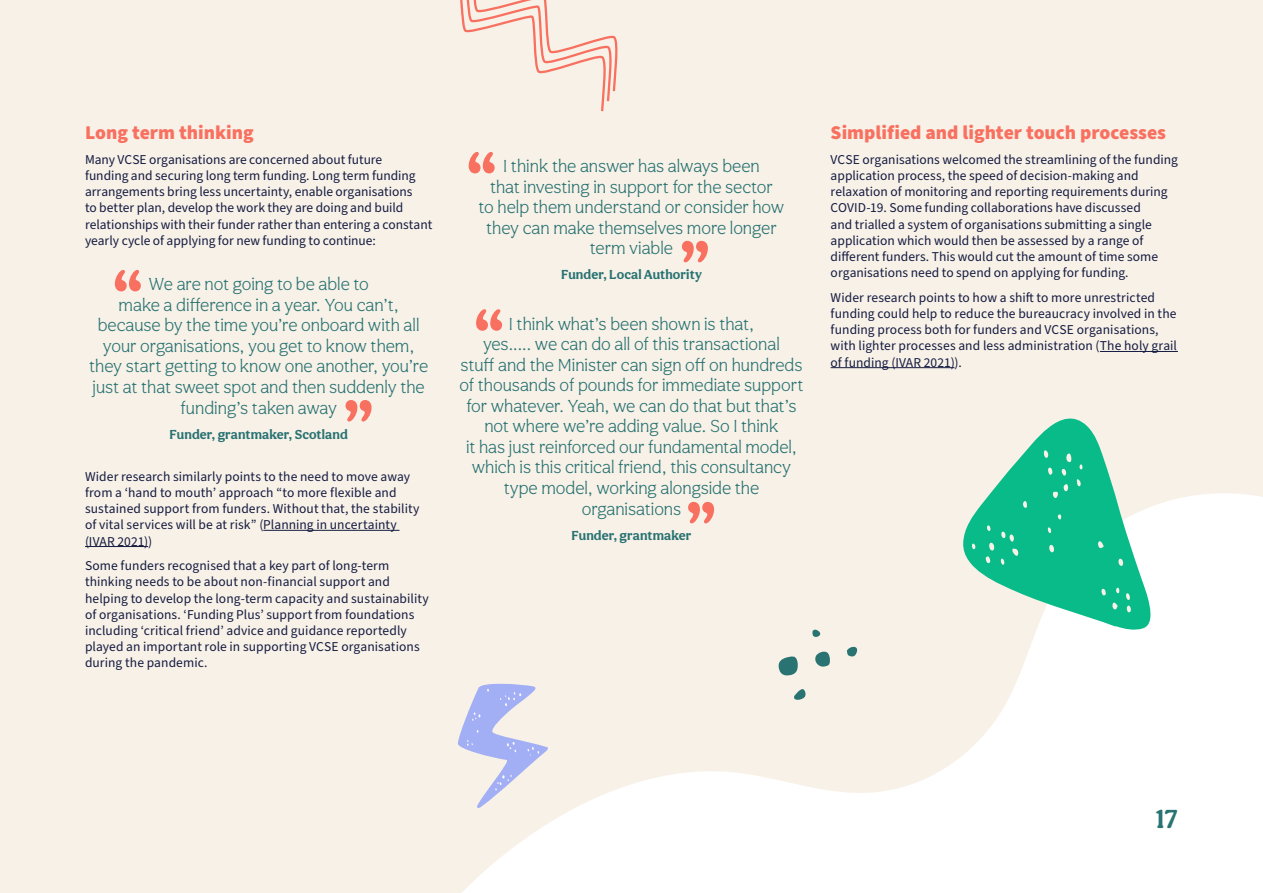
<style>
.page{position:relative;width:1263px;height:893px;background:#f8f1e7}
.page>*{position:absolute;margin:0;border:0;box-sizing:border-box;transform-origin:0 0}
.t1{font:700 69px "Aesthet Nova";color:#f87060}
.t2{font:700 27px "Aesthet Nova";color:#297373}
.t3{font:900 19.5px "Source Sans Pro";color:#f87060}
.t4{font:300 18px/20.5px "Aesthet Nova";color:#297373;text-align:center}
.t5{font:13.5px/16.2px "Source Sans Pro";letter-spacing:.005em;color:#141b41}
.t6{font:700 13.5px "Aesthet Nova";letter-spacing:.01em;color:#297373}
</style>
<div class="page">
<svg style="left:383px;top:493px;width:880px;height:400px"></svg>
<hr style="left:1100px;top:351px;width:78px;height:1px;background:#141b41">
<hr style="left:831px;top:367px;width:123px;height:1px;background:#141b41">
<hr style="left:263px;top:530px;width:136px;height:1px;background:#141b41">
<hr style="left:85px;top:546px;width:63px;height:1px;background:#141b41">
<svg style="left:457px;top:681px;width:92px;height:127px"></svg>
<svg style="left:460px;top:0;width:158px;height:112px"></svg>
<svg style="left:962px;top:418px;width:197px;height:213px"></svg>
<svg style="left:779px;top:656px;width:19px;height:20px"></svg>
<svg style="left:814px;top:650px;width:16px;height:17px"></svg>
<svg style="left:793px;top:684px;width:13px;height:16px"></svg>
<svg style="left:847px;top:645px;width:12px;height:12px"></svg>
<svg style="left:812px;top:628px;width:9px;height:9px"></svg>
<h3 class="t3" style="left:85px;top:119px;width:170px">Long term thinking</h3>
<p class="t5" style="left:85px;top:152px;width:349px">Many VCSE organisations are concerned about future<br>funding and securing long term funding. Long term funding arrangements bring less uncertainty, enable organisations<br>to better plan, develop the work they are doing and build relationships with their funder rather than entering a constant yearly cycle of applying for new funding to continue:</p>
<h1 class="t1" style="left:111px;top:252px;width:36px">“</h1>
<p class="t4" style="left:89px;top:274px;width:341px">We are not going to be able to<br>make a difference in a year. You can’t, because by the time you’re onboard with all your organisations, you get to know them, they start getting to know one another, you’re just at that sweet spot and then suddenly the funding’s taken away</p>
<p class="t6" style="left:170px;top:426px;width:180px">Funder, grantmaker, Scotland</p>
<h1 class="t1" style="left:341px;top:382px;width:36px">”</h1>
<p class="t5" style="left:85px;top:469px;width:336px">Wider research similarly points to the need to move away from a ‘hand to mouth’ approach “to more flexible and sustained support from funders. Without that, the stability of vital services will be at risk” (Planning in uncertainty (IVAR 2021))</p>
<p class="t5" style="left:85px;top:558px;width:345px">Some funders recognised that a key part of long-term thinking needs to be about non-financial support and helping to develop the long-term capacity and sustainability of organisations. ‘Funding Plus’ support from foundations including ‘critical friend’ advice and guidance reportedly played an important role in supporting VCSE organisations during the pandemic.</p>
<h1 class="t1" style="left:464px;top:134px;width:36px">“</h1>
<h3 class="t4" style="left:479px;top:156px;width:307px">I think the answer has always been<br>that investing in support for the sector<br>to help them understand or consider how they can make themselves more longer term viable</h3>
<p class="t6" style="left:561px;top:267px;width:142px">Funder, Local Authority</p>
<h1 class="t1" style="left:678px;top:223px;width:36px">”</h1>
<h1 class="t1" style="left:472px;top:291px;width:36px">“</h1>
<p class="t4" style="left:459px;top:313px;width:346px">I think what’s been shown is that,<br>yes..... we can do all of this transactional<br>stuff and the Minister can sign off on hundreds of thousands of pounds for immediate support for whatever. Yeah, we can do that but that’s not where we’re adding value. So I think<br>it has just reinforced our fundamental model, which is this critical friend, this consultancy type model, working alongside the organisations</p>
<p class="t6" style="left:571px;top:527px;width:121px">Funder, grantmaker</p>
<h1 class="t1" style="left:684px;top:484px;width:36px">”</h1>
<h3 class="t3" style="left:831px;top:119px;width:337px">Simplified and lighter touch processes</h3>
<p class="t5" style="left:831px;top:152px;width:349px">VCSE organisations welcomed the streamlining of the funding application process, the speed of decision-making and relaxation of monitoring and reporting requirements during COVID-19. Some funding collaborations have discussed<br>and trialled a system of organisations submitting a single application which would then be assessed by a range of different funders. This would cut the amount of time some organisations need to spend on applying for funding.</p>
<p class="t5" style="left:831px;top:290px;width:348px">Wider research points to how a shift to more unrestricted funding could help to reduce the bureaucracy involved in the funding process both for funders and VCSE organisations, with lighter processes and less administration (The holy grail of funding (IVAR 2021)).</p>
<h2 class="t2" style="left:1155px;top:803px;width:24px">17</h2>
</div>
